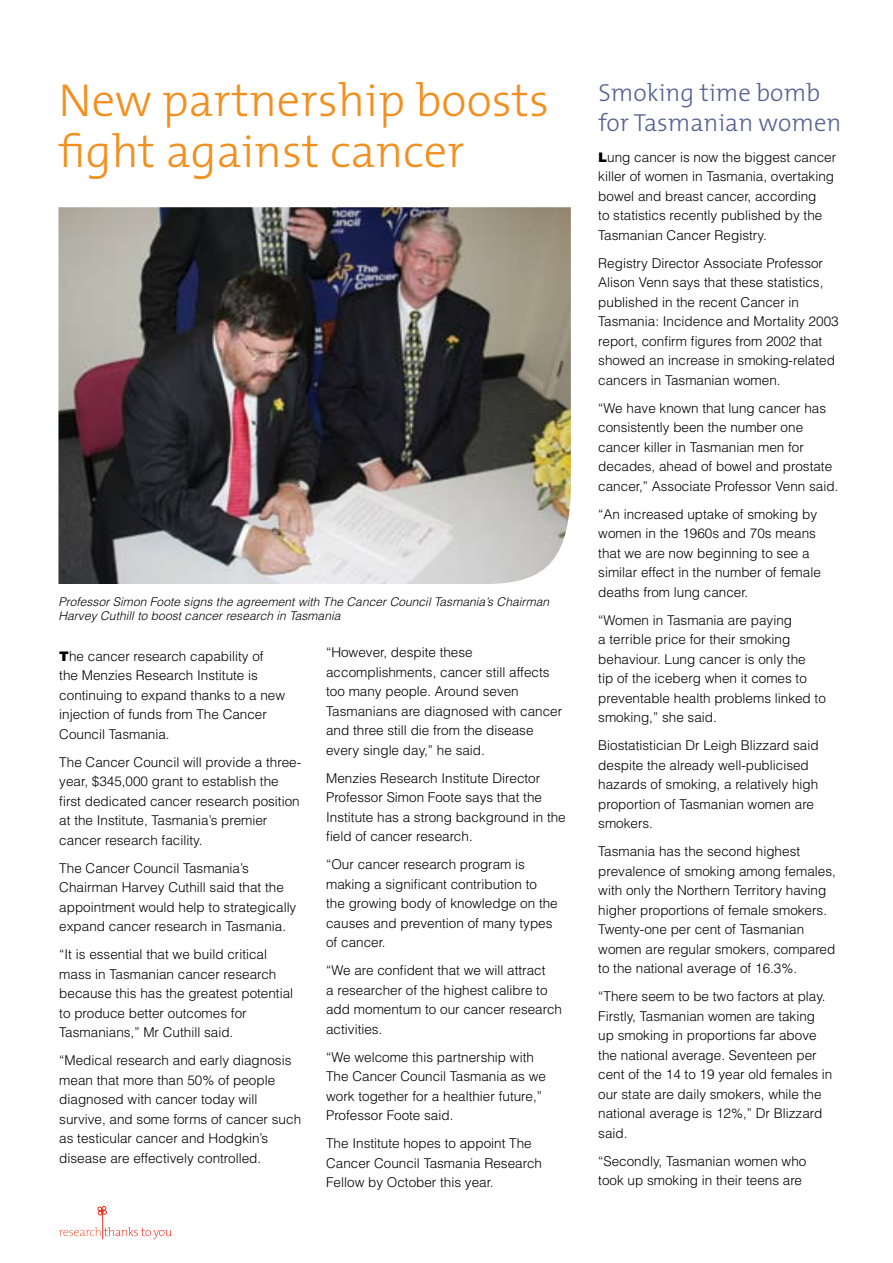
<style>
.page{position:relative;width:893px;height:1263px;background:#fff}
.page>*{position:absolute;margin:0;border:0;box-sizing:border-box;transform-origin:0 0}
.t1{font:300 46.5px/51px "The Mix";color:#f38f1d}
.t2{font:300 24.75px/30px "The Mix";color:#546292}
.t3{font:300 13.5px/19.5px "Helvetica";color:#000}
.t4{font:italic 300 12px/14.4px "Helvetica";letter-spacing:.005em;color:#000}
.s1{font-weight:900}
</style>
<div class="page">
<svg style="left:59px;top:1206px;width:113px;height:33px"></svg>
<img style="left:58px;top:207px;width:513px;height:377px">
<h1 class="t1" style="left:58px;top:74px;width:492px">New partnership boosts fight against cancer</h1>
<p class="t4" style="left:58px;top:594px;width:492px">Professor Simon Foote signs the agreement with The Cancer Council Tasmania’s Chairman<br>Harvey Cuthill to boost cancer research in Tasmania</p>
<p class="t3" style="left:59px;top:646px;width:227px"><span class="s1">T</span>he cancer research capability of the Menzies Research Institute is continuing to expand thanks to a new injection of funds from The Cancer<br>Council Tasmania.</p>
<p class="t3" style="left:59px;top:752px;width:243px">The Cancer Council will provide a three&shy;year, $345,000 grant to establish the first dedicated cancer research position at the Institute, Tasmania’s premier cancer research facility.</p>
<p class="t3" style="left:59px;top:858px;width:239px">The Cancer Council Tasmania’s Chairman Harvey Cuthill said that the appointment would help to strategically expand cancer research in Tasmania.</p>
<p class="t3" style="left:59px;top:944px;width:235px">“It is essential that we build critical mass in Tasmanian cancer research because this has the greatest potential to produce better outcomes for Tasmanians,” Mr Cuthill said.</p>
<p class="t3" style="left:59px;top:1050px;width:243px">“Medical research and early diagnosis mean that more than 50% of people diagnosed with cancer today will survive, and some forms of cancer such as testicular cancer and Hodgkin’s disease are effectively controlled.</p>
<p class="t3" style="left:326px;top:642px;width:238px">“However, despite these accomplishments, cancer still affects too many people. Around seven<br>Tasmanians are diagnosed with cancer and three still die from the disease every single day,” he said.</p>
<p class="t3" style="left:326px;top:768px;width:241px">Menzies Research Institute Director Professor Simon Foote says that the Institute has a strong background in the field of cancer research.</p>
<p class="t3" style="left:326px;top:854px;width:233px">“Our cancer research program is making a significant contribution to the growing body of knowledge on the causes and prevention of many types of cancer.</p>
<p class="t3" style="left:326px;top:960px;width:237px">“We are confident that we will attract<br>a researcher of the highest calibre to add momentum to our cancer research activities.</p>
<p class="t3" style="left:326px;top:1047px;width:221px">“We welcome this partnership with<br>The Cancer Council Tasmania as we work together for a healthier future,”<br>Professor Foote said.</p>
<p class="t3" style="left:326px;top:1133px;width:217px">The Institute hopes to appoint The<br>Cancer Council Tasmania Research<br>Fellow by October this year.</p>
<h2 class="t2" style="left:598px;top:76px;width:244px">Smoking time bomb for Tasmanian women</h2>
<p class="t3" style="left:598px;top:147px;width:239px"><span class="s1">L</span>ung cancer is now the biggest cancer killer of women in Tasmania, overtaking bowel and breast cancer, according<br>to statistics recently published by the Tasmanian Cancer Registry.</p>
<p class="t3" style="left:598px;top:253px;width:242px">Registry Director Associate Professor Alison Venn says that these statistics, published in the recent Cancer in Tasmania: Incidence and Mortality 2003 report, confirm figures from 2002 that showed an increase in smoking-related cancers in Tasmanian women.</p>
<p class="t3" style="left:598px;top:398px;width:242px">“We have known that lung cancer has consistently been the number one cancer killer in Tasmanian men for decades, ahead of bowel and prostate cancer,” Associate Professor Venn said.</p>
<p class="t3" style="left:598px;top:504px;width:224px">“An increased uptake of smoking by women in the 1960s and 70s means that we are now beginning to see a similar effect in the number of female deaths from lung cancer.</p>
<p class="t3" style="left:598px;top:610px;width:229px">“Women in Tasmania are paying<br>a terrible price for their smoking behaviour. Lung cancer is only the<br>tip of the iceberg when it comes to preventable health problems linked to smoking,” she said.</p>
<p class="t3" style="left:598px;top:735px;width:222px">Biostatistician Dr Leigh Blizzard said despite the already well-publicised hazards of smoking, a relatively high proportion of Tasmanian women are smokers.</p>
<p class="t3" style="left:598px;top:841px;width:239px">Tasmania has the second highest prevalence of smoking among females, with only the Northern Territory having higher proportions of female smokers.<br>Twenty-one per cent of Tasmanian women are regular smokers, compared to the national average of 16.3%.</p>
<p class="t3" style="left:598px;top:986px;width:236px">“There seem to be two factors at play.<br>Firstly, Tasmanian women are taking up smoking in proportions far above the national average. Seventeen per cent of the 14 to 19 year old females in our state are daily smokers, while the national average is 12%,” Dr Blizzard said.</p>
<p class="t3" style="left:598px;top:1151px;width:210px">“Secondly, Tasmanian women who took up smoking in their teens are</p>
</div>
